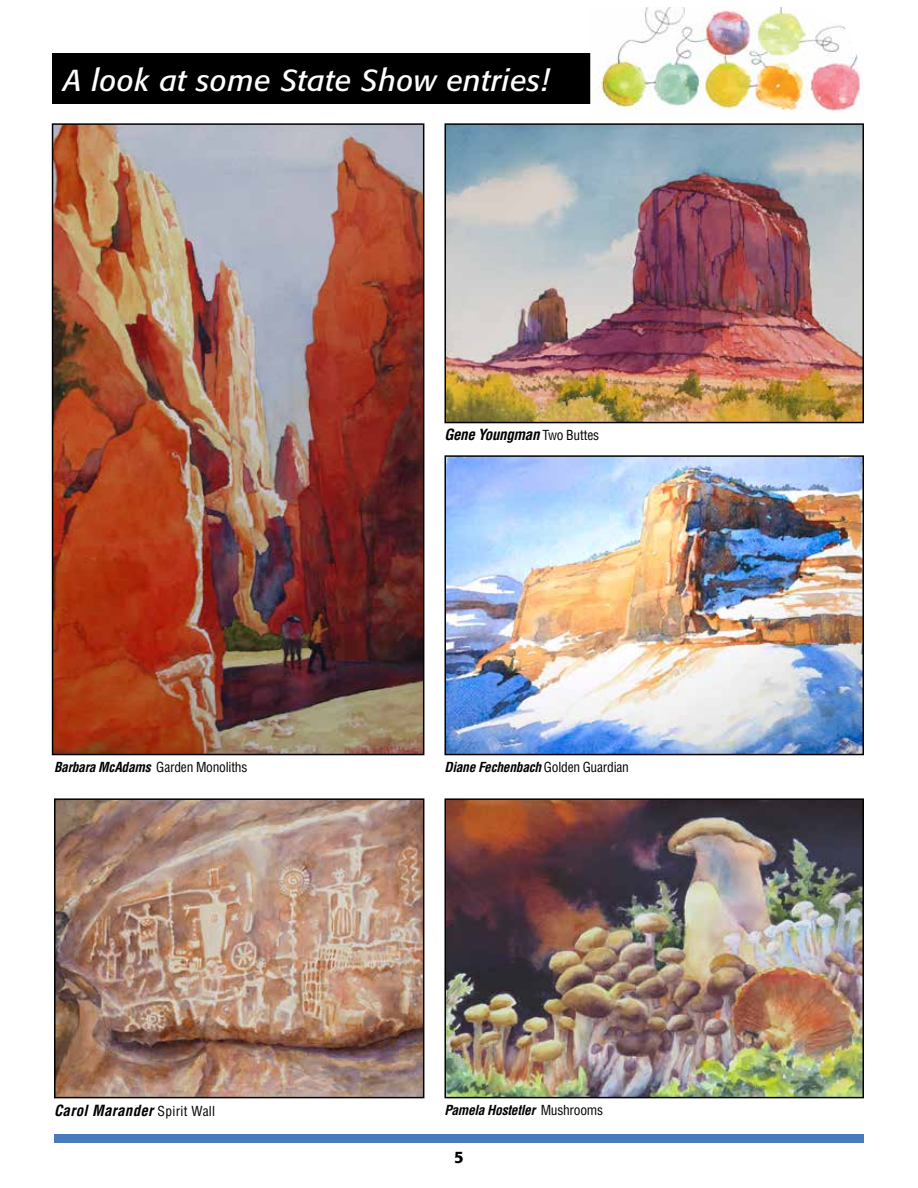
<style>
.page{position:relative;width:918px;height:1188px;background:#fff}
.page>*{position:absolute;margin:0;border:0;box-sizing:border-box;transform-origin:0 0}
.t1{font:italic 30px "Formata";letter-spacing:.02em;color:#fff}
.t2{font:500 16.5px "Formata";color:#000}
.t3{font:italic 700 condensed 15px "Helvetica";letter-spacing:.02em;color:#000}
.t4{font:italic 700 condensed 15px "Helvetica";letter-spacing:-.025em;color:#000}
.t5{font:italic 700 condensed 13.5px "Helvetica";letter-spacing:-.02em;color:#000}
.t6{font:condensed 13.5px "Helvetica";letter-spacing:-.015em;color:#000}
.s1{font-weight:700;font-style:italic}
.s2{font-weight:400;font-style:normal;font-size:13.5px}
.s3{font-weight:400;font-style:normal}
</style>
<div class="page">
<div style="left:54px;top:1134px;width:810px;height:9px;background:#487abd"></div>
<div style="left:52px;top:53px;width:563px;height:51px;background:#000"></div>
<img style="left:590px;top:7px;width:271px;height:104px">
<img style="left:55px;top:126px;width:366px;height:626px">
<div style="left:52px;top:123px;width:372px;height:632px;border:2px solid #000"></div>
<img style="left:57px;top:801px;width:364px;height:294px">
<div style="left:54px;top:798px;width:370px;height:300px;border:2px solid #000"></div>
<img style="left:447px;top:126px;width:414px;height:294px">
<div style="left:444px;top:123px;width:420px;height:300px;border:2px solid #000"></div>
<img style="left:447px;top:458px;width:414px;height:294px">
<div style="left:444px;top:455px;width:420px;height:300px;border:2px solid #000"></div>
<img style="left:447px;top:801px;width:414px;height:294px">
<div style="left:444px;top:798px;width:420px;height:300px;border:2px solid #000"></div>
<h1 class="t1" style="left:64px;top:62px;width:487px">A look at some State Show entries!</h1>
<p class="t6" style="left:54px;top:759px;width:195px"><span class="s1">Barbara McAdams</span> Garden Monoliths</p>
<p class="t3" style="left:54px;top:1101px;width:163px">Carol Marander <span class="s2">Spirit Wall</span></p>
<p class="t4" style="left:444px;top:426px;width:156px">Gene Youngman <span class="s2">Two Buttes</span></p>
<p class="t5" style="left:444px;top:759px;width:186px">Diane Fechenbach <span class="s3">Golden Guardian</span></p>
<p class="t5" style="left:444px;top:1102px;width:160px">Pamela Hostetler <span class="s3">Mushrooms</span></p>
<p class="t2" style="left:454px;top:1147px;width:11px">5</p>
</div>
